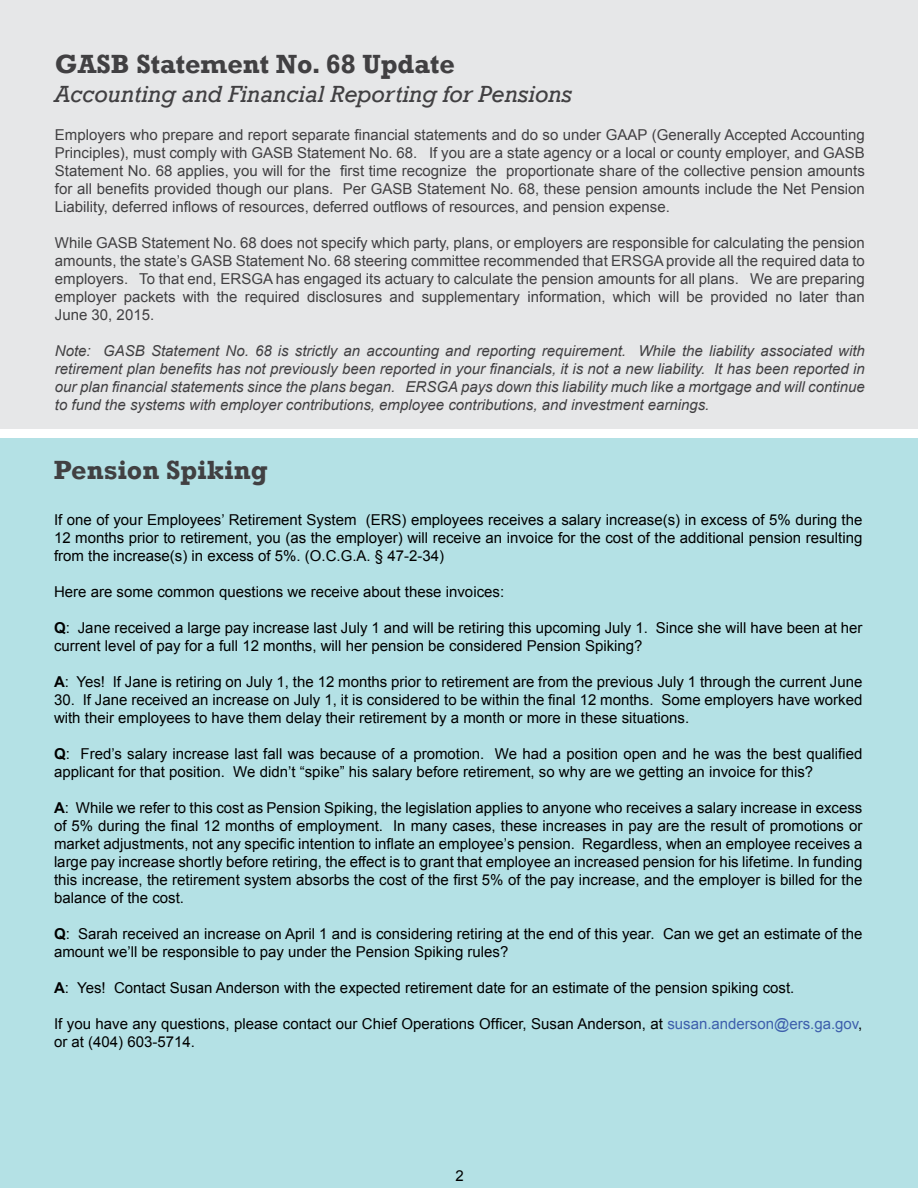
<style>
.page{position:relative;width:918px;height:1188px;background:#fff}
.page>*{position:absolute;margin:0;border:0;box-sizing:border-box;transform-origin:0 0}
.t1{font:700 27px "Rockwell";color:#414042}
.t2{font:italic 24px "Rockwell";color:#414042}
.t3{font:15px/18px "Arial";color:#000}
.t4{font:15px/18px "Arial";color:#414042;text-align:justify}
.t5{font:italic 15px/18px "Arial";color:#414042;text-align:justify}
.s1{font-weight:700}
.s2{color:#3d5fac}
</style>
<div class="page">
<div style="left:0;top:439px;width:918px;height:749px;background:#b4e1e5"></div>
<div style="left:0;top:0;width:918px;height:429px;background:#e6e7e8"></div>
<h1 class="t1" style="left:55px;top:47px;width:401px">GASB Statement No. 68 Update</h1>
<h2 class="t2" style="left:55px;top:80px;width:519px">Accounting and Financial Reporting for Pensions</h2>
<p class="t4" style="left:55px;top:126px;width:811px">Employers who prepare and report separate financial statements and do so under GAAP (Generally Accepted Accounting Principles), must comply with GASB Statement No. 68. If you are a state agency or a local or county employer, and GASB Statement No. 68 applies, you will for the first time recognize the proportionate share of the collective pension amounts for all benefits provided though our plans. Per GASB Statement No. 68, these pension amounts include the Net Pension Liability, deferred inflows of resources, deferred outflows of resources, and pension expense.</p>
<p class="t4" style="left:55px;top:234px;width:811px">While GASB Statement No. 68 does not specify which party, plans, or employers are responsible for calculating the pension amounts, the state’s GASB Statement No. 68 steering committee recommended that ERSGA provide all the required data to employers. To that end, ERSGA has engaged its actuary to calculate the pension amounts for all plans. We are preparing employer packets with the required disclosures and supplementary information, which will be provided no later than June 30, 2015.</p>
<p class="t5" style="left:55px;top:342px;width:811px">Note: GASB Statement No. 68 is strictly an accounting and reporting requirement. While the liability associated with retirement plan benefits has not previously been reported in your financials, it is not a new liability. It has been reported in our plan financial statements since the plans began. ERSGA pays down this liability much like a mortgage and will continue to fund the systems with employer contributions, employee contributions, and investment earnings.</p>
<h1 class="t1" style="left:54px;top:454px;width:215px">Pension Spiking</h1>
<p class="t3" style="left:54px;top:511px;width:810px;text-align:justify">If one of your Employees’ Retirement System (ERS) employees receives a salary increase(s) in excess of 5% during the 12 months prior to retirement, you (as the employer) will receive an invoice for the cost of the additional pension resulting from the increase(s) in excess of 5%. (O.C.G.A. § 47-2-34)</p>
<p class="t3" style="left:54px;top:583px;width:452px">Here are some common questions we receive about these invoices:</p>
<p class="t3" style="left:54px;top:619px;width:810px"><span class="s1">Q</span>: Jane received a large pay increase last July 1 and will be retiring this upcoming July 1. Since she will have been at her current level of pay for a full 12 months, will her pension be considered Pension Spiking?</p>
<p class="t3" style="left:54px;top:673px;width:810px"><span class="s1">A</span>: Yes! If Jane is retiring on July 1, the 12 months prior to retirement are from the previous July 1 through the current June</p>
<p class="t3" style="left:54px;top:691px;width:810px">30. If Jane received an increase on July 1, it is considered to be within the final 12 months. Some employers have worked with their employees to have them delay their retirement by a month or more in these situations.</p>
<p class="t3" style="left:54px;top:745px;width:810px"><span class="s1">Q</span>: Fred’s salary increase last fall was because of a promotion. We had a position open and he was the best qualified applicant for that position. We didn’t “spike” his salary before retirement, so why are we getting an invoice for this?</p>
<p class="t3" style="left:54px;top:799px;width:810px;text-align:justify"><span class="s1">A</span>: While we refer to this cost as Pension Spiking, the legislation applies to anyone who receives a salary increase in excess of 5% during the final 12 months of employment. In many cases, these increases in pay are the result of promotions or market adjustments, not any specific intention to inflate an employee’s pension. Regardless, when an employee receives a large pay increase shortly before retiring, the effect is to grant that employee an increased pension for his lifetime. In funding this increase, the retirement system absorbs the cost of the first 5% of the pay increase, and the employer is billed for the balance of the cost.</p>
<p class="t3" style="left:54px;top:925px;width:810px"><span class="s1">Q</span>: Sarah received an increase on April 1 and is considering retiring at the end of this year. Can we get an estimate of the amount we’ll be responsible to pay under the Pension Spiking rules?</p>
<p class="t3" style="left:54px;top:979px;width:742px"><span class="s1">A</span>: Yes! Contact Susan Anderson with the expected retirement date for an estimate of the pension spiking cost.</p>
<p class="t3" style="left:54px;top:1015px;width:810px">If you have any questions, please contact our Chief Operations Officer, Susan Anderson, at <span class="s2">susan.anderson@ers.ga.gov</span>, or at (404) 603-5714.</p>
<p class="t3" style="left:456px;top:1167px;width:10px">2</p>
</div>
